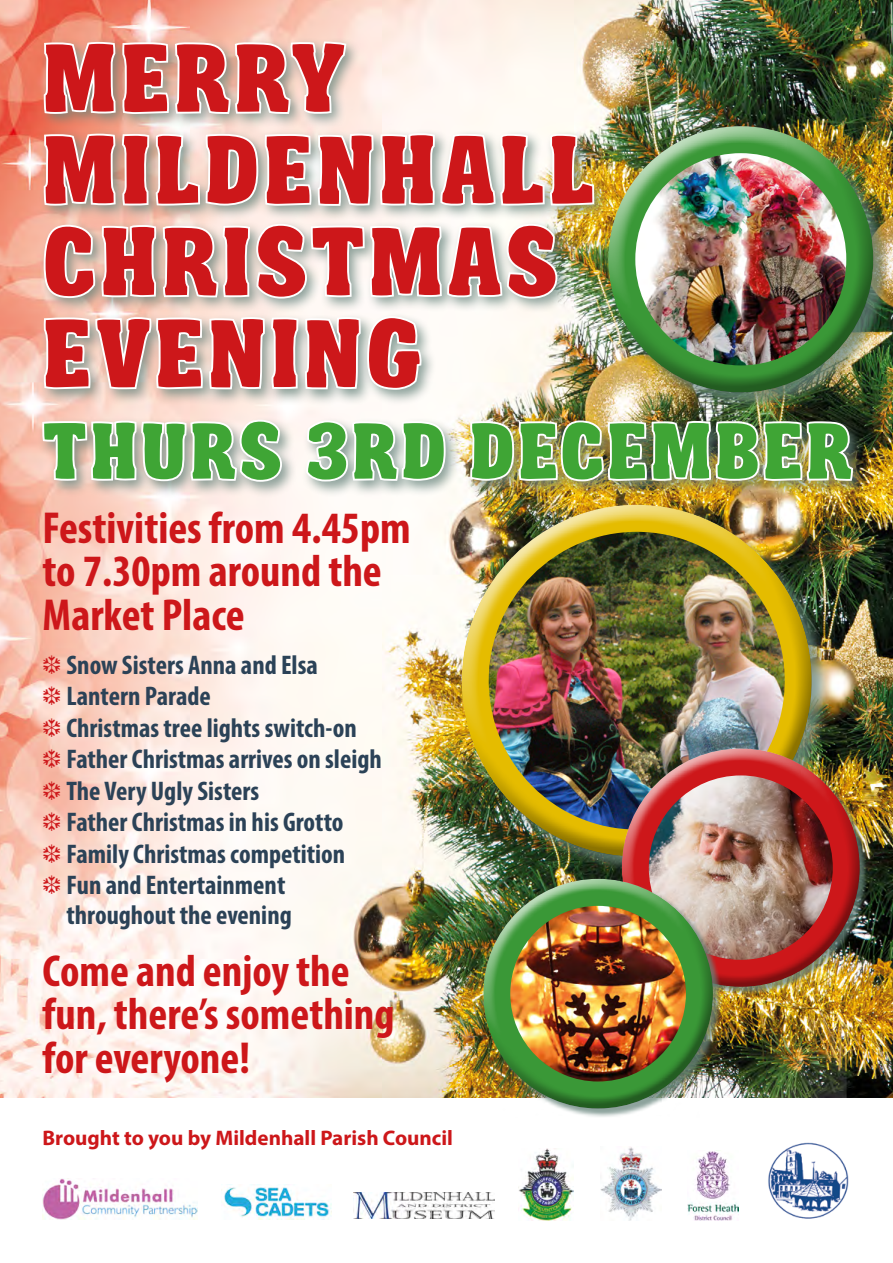
<style>
.page{position:relative;width:893px;height:1263px;background:#fff}
.page>*{position:absolute;margin:0;border:0;box-sizing:border-box;transform-origin:0 0}
.t1{font:89.4px/91.7px "FTY Garishing Worse NCV Normal";letter-spacing:.05em;color:#cd171a}
.t2{font:73.5px "FTY Garishing Worse NCV Normal";letter-spacing:.05em;color:#3fa535}
.t3{font:700 condensed 45px/43.5px "Myriad Pro";color:#cd171a}
.t4{font:700 condensed 27px "Myriad Pro";color:#2b4257}
.t5{font:700 21.15px "Myriad Pro";color:#cd171a}
.s1{color:#cd171a}
</style>
<div class="page">
<img style="left:0;top:0;width:893px;height:1097px">
<img style="left:688px;top:1151px;width:50px;height:69px">
<img style="left:43px;top:1179px;width:154px;height:41px">
<img style="left:768px;top:1142px;width:81px;height:77px">
<img style="left:600px;top:1147px;width:61px;height:73px">
<img style="left:224px;top:1184px;width:108px;height:36px">
<img style="left:353px;top:1192px;width:142px;height:27px">
<img style="left:518px;top:1149px;width:55px;height:71px">
<div style="left:609px;top:127px;width:282px;height:284px;background:#67847c;opacity:.75"></div>
<div style="left:610px;top:167px;width:276px;height:226px;background:#000;opacity:.39"></div>
<div style="left:449px;top:495px;width:349px;height:278px;background:#fff;opacity:.75"></div>
<div style="left:623px;top:749px;width:246px;height:246px;background:#67847c;opacity:.75"></div>
<div style="left:625px;top:786px;width:247px;height:201px;background:#000;opacity:.39"></div>
<div style="left:38px;top:37px;width:830px;height:461px;background:#67847c;opacity:.75"></div>
<svg style="left:42px;top:40px;width:307px;height:76px"></svg>
<svg style="left:42px;top:131px;width:554px;height:77px"></svg>
<svg style="left:42px;top:222px;width:517px;height:78px"></svg>
<svg style="left:42px;top:315px;width:382px;height:80px"></svg>
<svg style="left:40px;top:418px;width:244px;height:503px"></svg>
<svg style="left:304px;top:419px;width:144px;height:502px"></svg>
<img style="left:468px;top:416px;width:388px;height:505px">
<div style="left:484px;top:880px;width:238px;height:237px;background:#67847c;opacity:.75"></div>
<div style="left:471px;top:869px;width:234px;height:185px;background:#fff;opacity:.75"></div>
<div style="left:486px;top:915px;width:239px;height:194px;background:#000;opacity:.39"></div>
<h1 class="t1" style="left:43px;top:28px;width:553px">MERRY<br>MILDENHALL<br>CHRISTMAS<br>EVENING</h1>
<h2 class="t2" style="left:43px;top:396px;width:811px">THURS 3RD DECEMBER</h2>
<h3 class="t3" style="left:43px;top:505px;width:370px">Festivities from 4.45pm to 7.30pm around the<br>Market Place</h3>
<p class="t4" style="left:43px;top:648px;width:277px"><span class="s1">❆</span> Snow Sisters Anna and Elsa</p>
<p class="t4" style="left:43px;top:679px;width:170px"><span class="s1">❆</span> Lantern Parade</p>
<p class="t4" style="left:43px;top:711px;width:316px"><span class="s1">❆</span> Christmas tree lights switch-on</p>
<p class="t4" style="left:43px;top:742px;width:341px"><span class="s1">❆</span> Father Christmas arrives on sleigh</p>
<p class="t4" style="left:43px;top:774px;width:218px"><span class="s1">❆</span> The Very Ugly Sisters</p>
<p class="t4" style="left:43px;top:805px;width:303px"><span class="s1">❆</span> Father Christmas in his Grotto</p>
<p class="t4" style="left:43px;top:837px;width:304px"><span class="s1">❆</span> Family Christmas competition</p>
<p class="t4" style="left:43px;top:868px;width:244px"><span class="s1">❆</span> Fun and Entertainment</p>
<p class="t4" style="left:66px;top:898px;width:227px">throughout the evening</p>
<h3 class="t3" style="left:43px;top:948px;width:354px">Come and enjoy the fun, there’s something for everyone!</h3>
<p class="t5" style="left:43px;top:1124px;width:412px">Brought to you by Mildenhall Parish Council</p>
</div>
